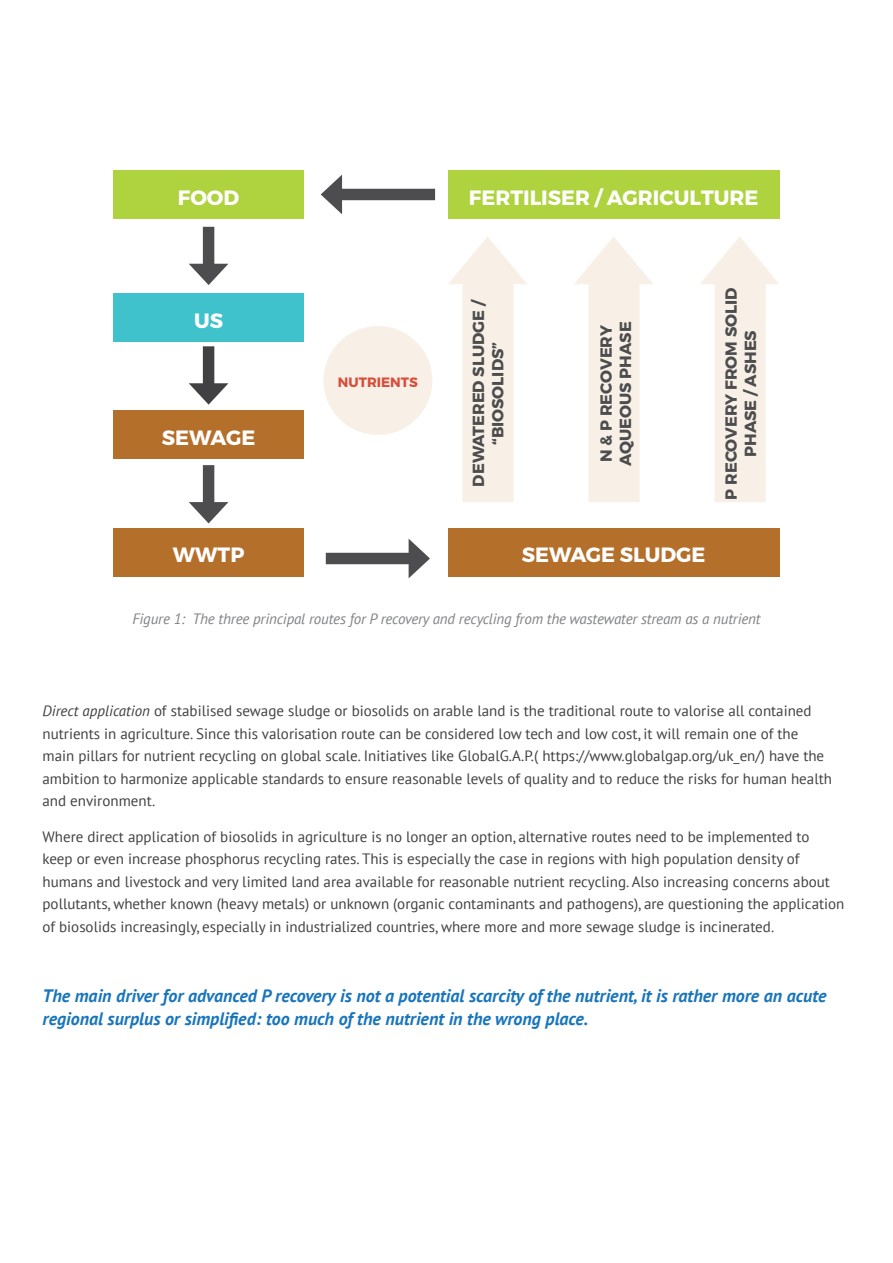
<style>
.page{position:relative;width:893px;height:1263px;background:#fff}
.page>*{position:absolute;margin:0;border:0;box-sizing:border-box;transform-origin:0 0}
.t1{font:700 20.7px "Montserrat";color:#fff}
.t2{font:italic 700 18px/22.5px "PT Sans";color:#1875bc}
.t3{font:700 16.05px/19.5px "Montserrat";color:#4d4d4f;text-align:center}
.t4{font:15px/22.5px "PT Sans";color:#414042}
.t5{font:italic 15px "PT Sans";letter-spacing:-.01em;color:#808285}
.t6{font:700 13.5px "Montserrat";color:#d74e3b}
.s1{font-style:italic}
</style>
<div class="page">
<div style="left:113px;top:170px;width:191px;height:49px;background:#afd23f"></div>
<div style="left:448px;top:170px;width:331px;height:49px;background:#afd23f"></div>
<div style="left:113px;top:293px;width:191px;height:49px;background:#40c2cc"></div>
<svg style="left:448px;top:237px;width:79px;height:265px"></svg>
<svg style="left:574px;top:237px;width:79px;height:265px"></svg>
<svg style="left:700px;top:237px;width:79px;height:265px"></svg>
<div style="left:113px;top:411px;width:191px;height:48px;background:#b46f2b"></div>
<div style="left:113px;top:528px;width:191px;height:49px;background:#b46f2b"></div>
<div style="left:448px;top:528px;width:331px;height:49px;background:#b46f2b"></div>
<div style="left:334px;top:189px;width:101px;height:11px;background:#4d4d4f"></div>
<svg style="left:321px;top:175px;width:21px;height:39px"></svg>
<div style="left:203px;top:227px;width:11px;height:45px;background:#4d4d4f"></div>
<svg style="left:189px;top:264px;width:39px;height:21px"></svg>
<div style="left:203px;top:346px;width:11px;height:46px;background:#414042"></div>
<svg style="left:189px;top:383px;width:39px;height:22px"></svg>
<div style="left:203px;top:465px;width:11px;height:45px;background:#4d4d4f"></div>
<svg style="left:189px;top:502px;width:39px;height:21px"></svg>
<div style="left:326px;top:553px;width:91px;height:11px;background:#4d4d4f"></div>
<svg style="left:409px;top:539px;width:21px;height:39px"></svg>
<div style="left:323px;top:326px;width:109px;height:109px;background:#f8f0e6;border-radius:50%"></div>
<h1 class="t1" style="left:178px;top:184px;width:63px">FOOD</h1>
<h1 class="t1" style="left:469px;top:184px;width:291px">FERTILISER / AGRICULTURE</h1>
<h1 class="t1" style="left:194px;top:307px;width:30px">US</h1>
<h1 class="t1" style="left:162px;top:425px;width:95px">SEWAGE</h1>
<p class="t6" style="left:338px;top:374px;width:81px">NUTRIENTS</p>
<p class="t3" style="left:469px;top:487px;width:189px;rotate:-90deg">DEWATERED SLUDGE / “BIOSOLIDS”</p>
<p class="t3" style="left:597px;top:466px;width:146px;text-align:left;rotate:-90deg">N &amp; P RECOVERY<br>AQUEOUS PHASE</p>
<h1 class="t1" style="left:173px;top:542px;width:73px">WWTP</h1>
<h1 class="t1" style="left:522px;top:542px;width:185px">SEWAGE SLUDGE</h1>
<p class="t3" style="left:721px;top:500px;width:213px;rotate:-90deg">P RECOVERY FROM SOLID<br>PHASE / ASHES</p>
<p class="t5" style="left:132px;top:609px;width:630px">Figure 1: The three principal routes for P recovery and recycling from the wastewater stream as a nutrient</p>
<p class="t4" style="left:43px;top:699px;width:791px"><span class="s1">Direct application</span> of stabilised sewage sludge or biosolids on arable land is the traditional route to valorise all contained nutrients in agriculture. Since this valorisation route can be considered low tech and low cost, it will remain one of the main pillars for nutrient recycling on global scale. Initiatives like GlobalG.A.P.( https://www.globalgap.org/uk_en/) have the ambition to harmonize applicable standards to ensure reasonable levels of quality and to reduce the risks for human health and environment.</p>
<p class="t4" style="left:43px;top:825px;width:803px">Where direct application of biosolids in agriculture is no longer an option, alternative routes need to be implemented to<br>keep or even increase phosphorus recycling rates. This is especially the case in regions with high population density of humans and livestock and very limited land area available for reasonable nutrient recycling. Also increasing concerns about pollutants, whether known (heavy metals) or unknown (organic contaminants and pathogens), are questioning the application of biosolids increasingly, especially in industrialized countries, where more and more sewage sludge is incinerated.</p>
<p class="t2" style="left:43px;top:984px;width:786px">The main driver for advanced P recovery is not a potential scarcity of the nutrient, it is rather more an acute regional surplus or simplified: too much of the nutrient in the wrong place.</p>
</div>
